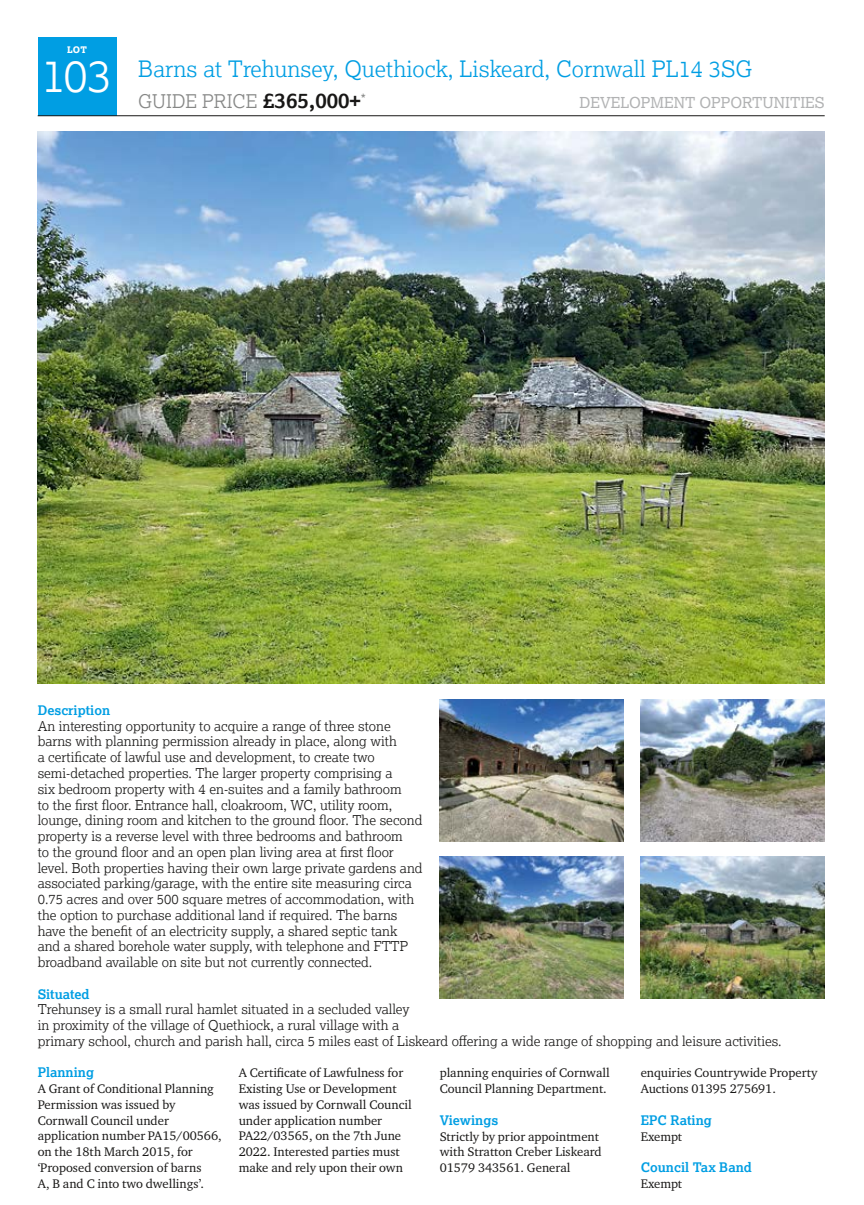
<style>
.page{position:relative;width:864px;height:1205px;background:#fff}
.page>*{position:absolute;margin:0;border:0;box-sizing:border-box;transform-origin:0 0}
.t1{font:300 45px "Lexia";color:#fff}
.t2{font:300 22.5px "Lexia";color:#009ee3}
.t3{font:300 18.75px "Lexia";color:#868786}
.t4{font:15px "Lexia";color:#b1b2b3}
.t5{font:300 13.5px/15.8px "Lexia";color:#181716}
.t6{font:700 13.2px "Lexia";color:#009ee3}
.t7{font:12.75px/15.8px "Charter ITC Pro";color:#181716}
.t8{font:800 9px "Lexia";color:#fff}
.s1{font-weight:700;font-size:21px;color:#181716}
</style>
<div class="page">
<div style="left:38px;top:37px;width:78px;height:79px;background:#009ee3"></div>
<hr style="left:38px;top:115px;width:786px;height:1px;background:#181716">
<img style="left:38px;top:132px;width:786px;height:551px">
<img style="left:439px;top:856px;width:184px;height:142px">
<img style="left:439px;top:699px;width:184px;height:141px">
<img style="left:640px;top:856px;width:184px;height:142px">
<img style="left:640px;top:699px;width:184px;height:141px">
<p class="t8" style="left:67px;top:44px;width:21px">LOT</p>
<h1 class="t1" style="left:42px;top:48px;width:72px">103</h1>
<h2 class="t2" style="left:138px;top:54px;width:615px">Barns at Trehunsey, Quethiock, Liskeard, Cornwall PL14 3SG</h2>
<h3 class="t3" style="left:138px;top:89px;width:229px">GUIDE PRICE <span class="s1">£365,000+</span><sup>*</sup></h3>
<p class="t4" style="left:579px;top:93px;width:247px">DEVELOPMENT OPPORTUNITIES</p>
<p class="t6" style="left:38px;top:701px;width:74px">Description</p>
<p class="t5" style="left:38px;top:717px;width:386px">An interesting opportunity to acquire a range of three stone barns with planning permission already in place, along with<br>a certificate of lawful use and development, to create two semi-detached properties. The larger property comprising a<br>six bedroom property with 4 en-suites and a family bathroom<br>to the first floor. Entrance hall, cloakroom, WC, utility room, lounge, dining room and kitchen to the ground floor. The second property is a reverse level with three bedrooms and bathroom<br>to the ground floor and an open plan living area at first floor level. Both properties having their own large private gardens and associated parking/garage, with the entire site measuring circa 0.75 acres and over 500 square metres of accommodation, with the option to purchase additional land if required. The barns have the benefit of an electricity supply, a shared septic tank and a shared borehole water supply, with telephone and FTTP broadband available on site but not currently connected.</p>
<p class="t6" style="left:38px;top:985px;width:53px">Situated</p>
<p class="t5" style="left:38px;top:1000px;width:745px">Trehunsey is a small rural hamlet situated in a secluded valley<br>in proximity of the village of Quethiock, a rural village with a<br>primary school, church and parish hall, circa 5 miles east of Liskeard offering a wide range of shopping and leisure activities.</p>
<p class="t6" style="left:38px;top:1063px;width:58px">Planning</p>
<p class="t7" style="left:38px;top:1080px;width:185px">A Grant of Conditional Planning<br>Permission was issued by<br>Cornwall Council under application number PA15/00566, on the 18th March 2015, for ‘Proposed conversion of barns<br>A, B and C into two dwellings’.</p>
<p class="t7" style="left:239px;top:1064px;width:174px">A Certificate of Lawfulness for<br>Existing Use or Development was issued by Cornwall Council under application number<br>PA22/03565, on the 7th June<br>2022. Interested parties must make and rely upon their own</p>
<p class="t7" style="left:439px;top:1064px;width:171px">planning enquiries of Cornwall<br>Council Planning Department.</p>
<p class="t7" style="left:640px;top:1064px;width:178px">enquiries Countrywide Property<br>Auctions 01395 275691.</p>
<p class="t6" style="left:640px;top:1111px;width:73px">EPC Rating</p>
<p class="t7" style="left:640px;top:1127px;width:43px">Exempt</p>
<p class="t6" style="left:640px;top:1158px;width:113px">Council Tax Band</p>
<p class="t7" style="left:640px;top:1174px;width:43px">Exempt</p>
<p class="t6" style="left:439px;top:1111px;width:60px">Viewings</p>
<p class="t7" style="left:439px;top:1127px;width:164px">Strictly by prior appointment with Stratton Creber Liskeard<br>01579 343561. General</p>
</div>
